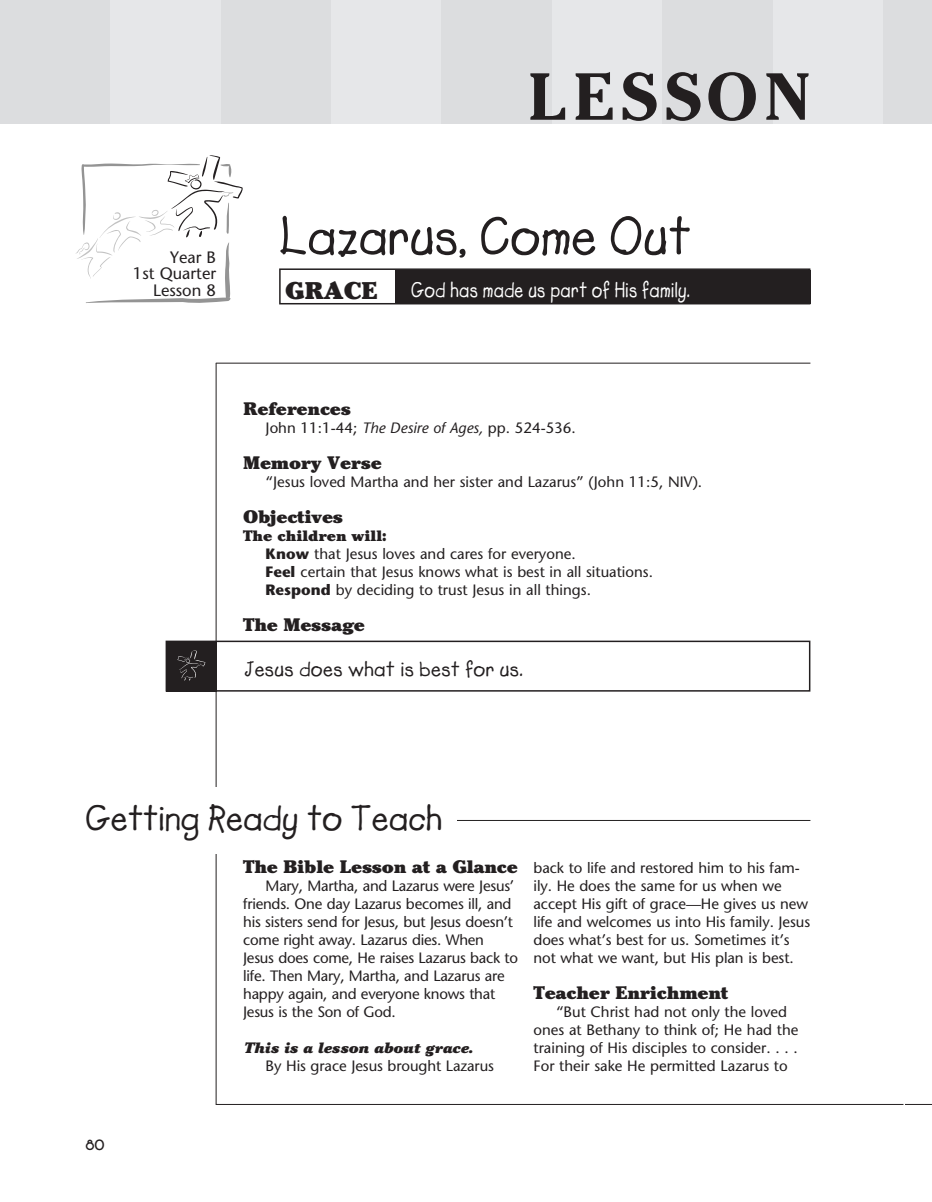
<style>
.page{position:relative;width:932px;height:1202px;background:#fff}
.page>*{position:absolute;margin:0;border:0;box-sizing:border-box;transform-origin:0 0}
.t1{font:700 66px "Cheltenham";letter-spacing:.125em;color:#231f20}
.t2{font:54px "Lemonade ICG Bold";color:#231f20}
.t3{font:36px "Lemonade ICG Bold";color:#231f20}
.t4{font:900 24px "Cheltenham";color:#231f20}
.t5{font:21.6px "Lemonade ICG Bold";letter-spacing:.015em;color:#fff;scale:.87 1}
.t6{font:21px "Lemonade ICG Bold";letter-spacing:.015em;color:#231f20}
.Activities_Subhead{font:900 18px "Cheltenham";letter-spacing:-.01em;color:#231f20}
.t7{font:16.5px "Stone Sans";color:#231f20}
.t8{font:15px/18px "Stone Sans";letter-spacing:-.005em;color:#231f20}
.Breaker{font:italic 900 15px "Cheltenham";color:#231f20}
.P_P_Breaker{font:900 15px "Cheltenham";color:#231f20}
.t9{font:700 15px "New Garden";color:#231f20}
.s1{font-style:italic}
.s2{font-weight:700}
</style>
<div class="page">
<svg style="left:905px;top:1104px;width:27px;height:1px"></svg>
<div style="left:0;top:0;width:110px;height:123px;background:#dcdddf"></div>
<div style="left:110px;top:0;width:111px;height:123px;background:#e6e7e9"></div>
<div style="left:221px;top:0;width:110px;height:123px;background:#dcdddf"></div>
<div style="left:331px;top:0;width:110px;height:123px;background:#e6e7e9"></div>
<div style="left:441px;top:0;width:111px;height:123px;background:#dcdddf"></div>
<div style="left:552px;top:0;width:110px;height:123px;background:#e6e7e9"></div>
<div style="left:662px;top:0;width:111px;height:123px;background:#dcdddf"></div>
<div style="left:773px;top:0;width:110px;height:123px;background:#e6e7e9"></div>
<div style="left:883px;top:0;width:22px;height:123px;background:#dcdddf"></div>
<div style="left:905px;top:0;width:27px;height:123px;background:#dcdddf"></div>
<hr style="left:216px;top:363px;width:594px;height:1px;background:#231f20">
<hr style="left:216px;top:363px;width:1px;height:741px;background:#231f20">
<hr style="left:216px;top:1104px;width:687px;height:1px;background:#231f20">
<div style="left:86px;top:788px;width:724px;height:65px;background:#fff"></div>
<hr style="left:457px;top:820px;width:353px;height:1px;background:#231f20">
<svg style="left:75px;top:155px;width:168px;height:148px"></svg>
<div style="left:395px;top:270px;width:415px;height:33px;background:#231f20"></div>
<div style="left:279px;top:268px;width:531px;height:36px;border:2px solid #231f20"></div>
<div style="left:166px;top:640px;width:644px;height:51px;border:2px solid #231f20"></div>
<div style="left:166px;top:642px;width:51px;height:49px;background:#231f20"></div>
<svg style="left:177px;top:650px;width:28px;height:30px"></svg>
<p class="t7" style="left:170px;top:247px;width:47px">Year B</p>
<p class="t7" style="left:133px;top:264px;width:85px">1st Quarter</p>
<p class="t7" style="left:153px;top:280px;width:64px">Lesson 8</p>
<p class="t1" style="left:528px;top:57px;width:283px">LESSON</p>
<p class="t2" style="left:279px;top:204px;width:413px">Lazarus, Come Out</p>
<p class="t4" style="left:285px;top:276px;width:94px">GRACE</p>
<p class="t5" style="left:411px;top:277px;width:322px">God has made us part of His family.</p>
<p class="Activities_Subhead" style="left:243px;top:398px;width:109px">References</p>
<p class="t8" style="left:266px;top:419px;width:312px">John 11:1-44; <span class="s1">The Desire of Ages,</span> pp. 524-536.</p>
<p class="Activities_Subhead" style="left:243px;top:452px;width:140px">Memory Verse</p>
<p class="t8" style="left:266px;top:473px;width:438px">“Jesus loved Martha and her sister and Lazarus” (John 11:5, NIV).</p>
<p class="Activities_Subhead" style="left:243px;top:506px;width:101px">Objectives</p>
<p class="P_P_Breaker" style="left:243px;top:527px;width:145px">The children will:</p>
<p class="t8" style="left:266px;top:545px;width:311px"><span class="s2">Know</span> that Jesus loves and cares for everyone.</p>
<p class="t8" style="left:266px;top:563px;width:389px"><span class="s2">Feel</span> certain that Jesus knows what is best in all situations.</p>
<p class="t8" style="left:266px;top:581px;width:327px"><span class="s2">Respond</span> by deciding to trust Jesus in all things.</p>
<p class="Activities_Subhead" style="left:243px;top:614px;width:123px">The Message</p>
<p class="t6" style="left:244px;top:656px;width:280px">Jesus does what is best for us.</p>
<p class="t3" style="left:86px;top:796px;width:358px">Getting Ready to Teach</p>
<p class="Activities_Subhead" style="left:243px;top:856px;width:276px">The Bible Lesson at a Glance</p>
<p class="t8" style="left:243px;top:877px;width:276px;text-indent:22px">Mary, Martha, and Lazarus were Jesus’ friends. One day Lazarus becomes ill, and his sisters send for Jesus, but Jesus doesn’t come right away. Lazarus dies. When Jesus does come, He raises Lazarus back to life. Then Mary, Martha, and Lazarus are happy again, and everyone knows that Jesus is the Son of God.</p>
<p class="Breaker" style="left:243px;top:1039px;width:231px">This is a lesson about grace.</p>
<p class="t8" style="left:266px;top:1057px;width:230px">By His grace Jesus brought Lazarus</p>
<p class="t8" style="left:533px;top:859px;width:278px">back to life and restored him to his fam&shy;ily. He does the same for us when we accept His gift of grace—He gives us new life and welcomes us into His family. Jesus does what’s best for us. Sometimes it’s not what we want, but His plan is best.</p>
<p class="Activities_Subhead" style="left:533px;top:982px;width:196px">Teacher Enrichment</p>
<p class="t8" style="left:533px;top:1003px;width:266px;text-indent:22px">“But Christ had not only the loved ones at Bethany to think of; He had the training of His disciples to consider. . . .<br>For their sake He permitted Lazarus to</p>
<p class="t9" style="left:86px;top:1136px;width:21px">80</p>
</div>
